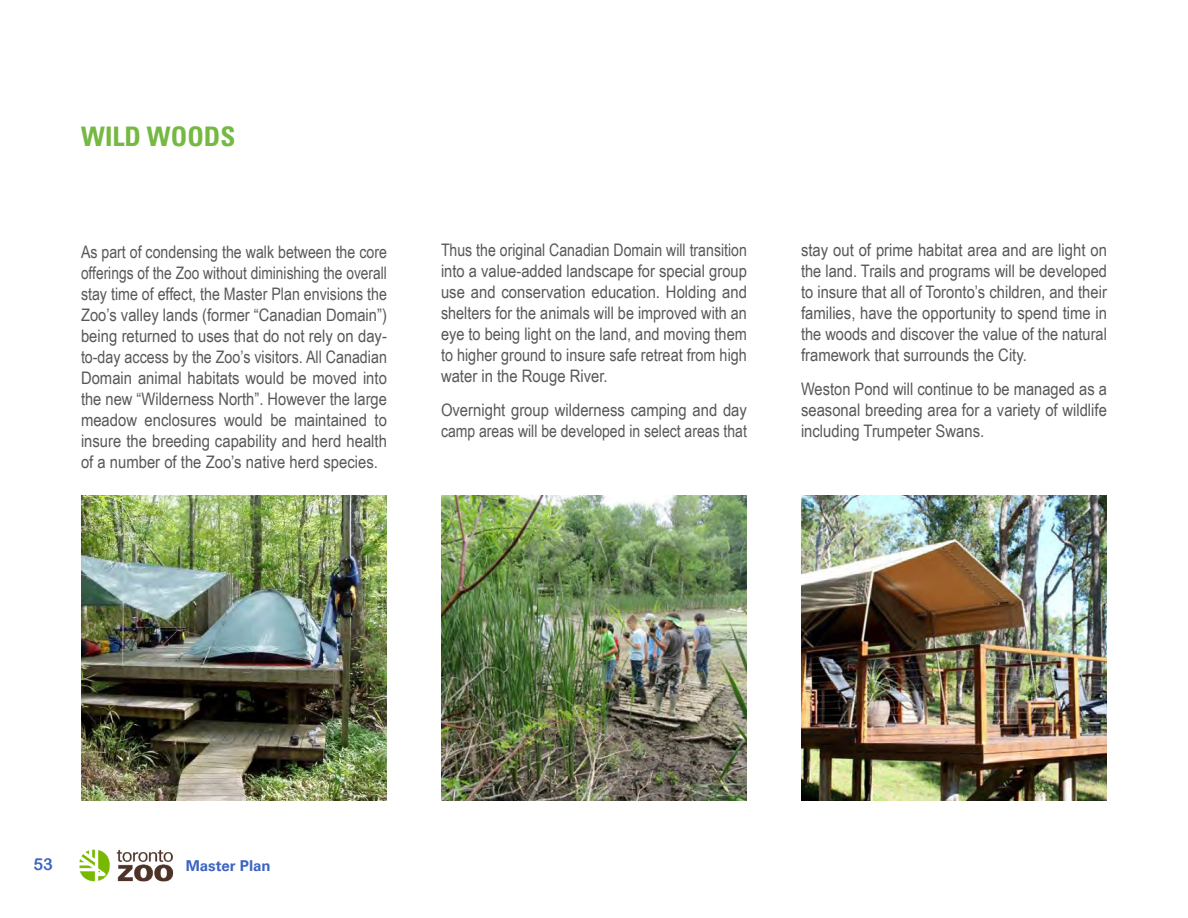
<style>
.page{position:relative;width:1188px;height:918px;background:#fff}
.page>*{position:absolute;margin:0;border:0;box-sizing:border-box;transform-origin:0 0}
.Figure_Title{font:700 condensed 27px "Univers";color:#75b842}
.Body_Text_--_Zoo{font:17.25px/21px "Arial Narrow";color:#57585a;text-align:justify}
.Body_Text_--_Zoo-2{font:17.25px/21px "Arial Narrow";color:#57585a;scale:1.05 1}
.Body_Text_--_Zoo-3{font:17.25px/21px "Arial Narrow";color:#57585a;text-align:justify;scale:1.04 1}
.t1{font:16.5px "Arial Rounded MT Bold";color:#3c64c3}
.t2{font:700 15px "Univers";color:#3c64c3}
</style>
<div class="page">
<img style="left:441px;top:496px;width:306px;height:304px">
<img style="left:801px;top:496px;width:306px;height:304px">
<img style="left:81px;top:496px;width:306px;height:304px">
<img style="left:79px;top:849px;width:95px;height:33px">
<p class="Figure_Title" style="left:81px;top:120px;width:156px">WILD WOODS</p>
<p class="Body_Text_--_Zoo" style="left:81px;top:240px;width:307px">As part of condensing the walk between the core offerings of the Zoo without diminishing the overall stay time of effect, the Master Plan envisions the Zoo’s valley lands (former “Canadian Domain”) being returned to uses that do not rely on day&shy;to-day access by the Zoo’s visitors. All Canadian Domain animal habitats would be moved into the new “Wilderness North”. However the large meadow enclosures would be maintained to insure the breeding capability and herd health of a number of the Zoo’s native herd species.</p>
<p class="Body_Text_--_Zoo" style="left:441px;top:238px;width:307px">Thus the original Canadian Domain will transition into a value-added landscape for special group use and conservation education. Holding and shelters for the animals will be improved with an eye to being light on the land, and moving them to higher ground to insure safe retreat from high water in the Rouge River.</p>
<p class="Body_Text_--_Zoo-2" style="left:441px;top:399px;width:293px">Overnight group wilderness camping and day camp areas will be developed in select areas that</p>
<p class="Body_Text_--_Zoo-2" style="left:801px;top:238px;width:293px;text-align:justify">stay out of prime habitat area and are light on the land. Trails and programs will be developed to insure that all of Toronto’s children, and their families, have the opportunity to spend time in the woods and discover the value of the natural framework that surrounds the City.</p>
<p class="Body_Text_--_Zoo-3" style="left:801px;top:378px;width:296px">Weston Pond will continue to be managed as a seasonal breeding area for a variety of wildlife including Trumpeter Swans.</p>
<p class="t1" style="left:33px;top:854px;width:21px">53</p>
<p class="t2" style="left:186px;top:857px;width:87px">Master Plan</p>
</div>
